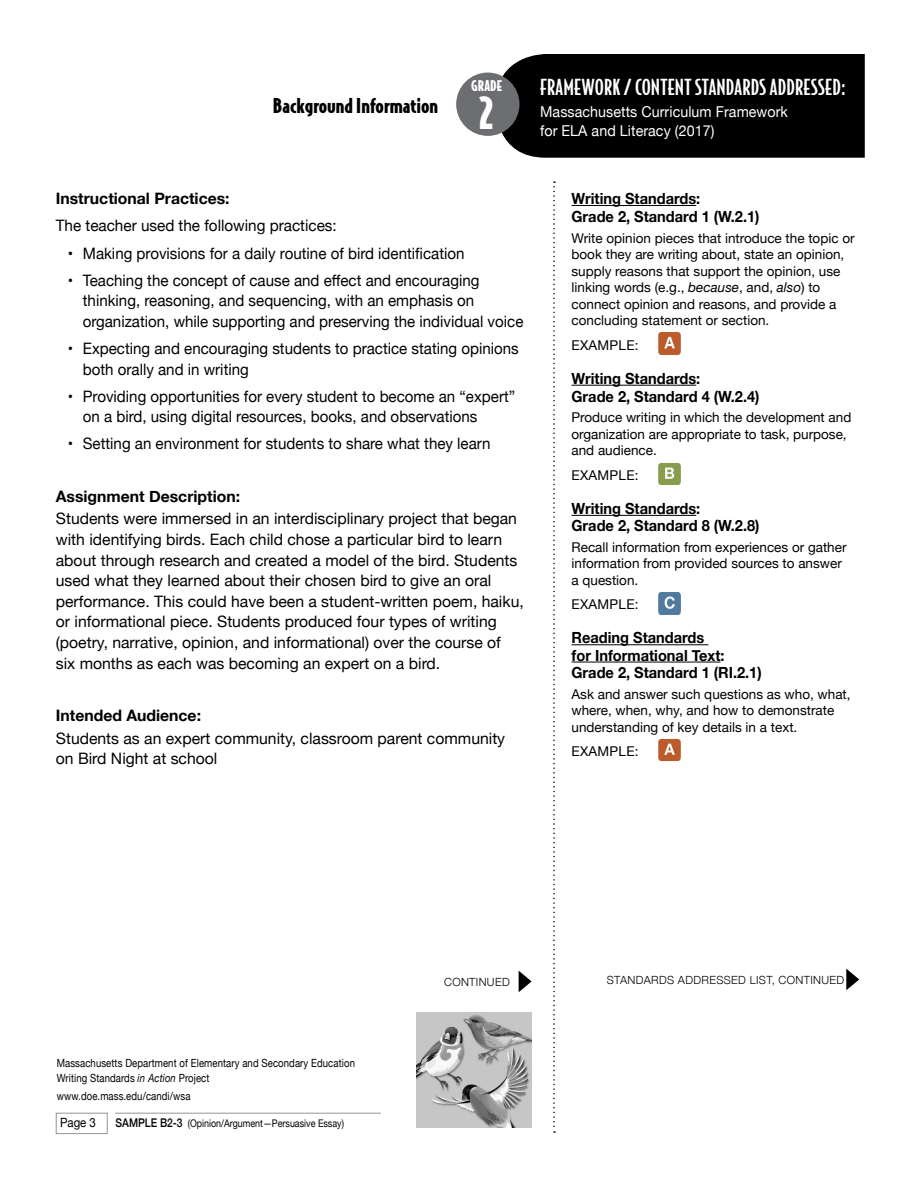
<style>
.page{position:relative;width:918px;height:1188px;background:#fff}
.page>*{position:absolute;margin:0;border:0;box-sizing:border-box;transform-origin:0 0}
.t1{font:900 42.3px "Bodega Sans";color:#fff}
.t2{font:500 21px "Bodega Sans";letter-spacing:.01em;color:#fff;scale:1.05 1}
.t3{font:900 19.5px "Bodega Sans";color:#000;scale:1.05 1}
.t4{font:15.75px/20.7px "Helvetica Neue";color:#000}
.t5{font:15.75px/20.7px "Helvetica Neue";color:#000;scale:.96 1}
.t6{font:700 15.75px "Helvetica Neue";color:#000}
.t7{font:700 15.3px/17.2px "Helvetica Neue";color:#000;scale:.95 1}
.t8{font:15px/18.8px "Helvetica Neue";letter-spacing:.005em;color:#fff;scale:.95 1}
.t9{font:900 14.1px "Bodega Sans";color:#fff}
.t10{font:13.5px/16.5px "Helvetica Neue";color:#000}
.t11{font:13.5px "Helvetica Neue";letter-spacing:.02em;color:#000}
.t12{font:12.75px "Helvetica Neue";color:#000;scale:.9 1}
.t13{font:11.25px/15px "Helvetica Neue";letter-spacing:.01em;color:#000;scale:.85 1}
.t14{font:300 11.25px "Helvetica Neue";letter-spacing:.03em;color:#000}
.t15{font:10.5px "Helvetica Neue";color:#000;scale:.85 1}
.s1{font-style:italic}
.s2{font-weight:500;font-size:12px}
</style>
<div class="page">
<svg style="left:553px;top:181px;width:2px;height:952px"></svg>
<div style="left:496px;top:54px;width:369px;height:104px;background:#000"></div>
<hr style="left:572px;top:205px;width:124px;height:1px;background:#000">
<hr style="left:572px;top:385px;width:124px;height:1px;background:#000">
<hr style="left:572px;top:515px;width:124px;height:1px;background:#000">
<hr style="left:572px;top:644px;width:136px;height:1px;background:#000">
<hr style="left:572px;top:662px;width:149px;height:1px;background:#000">
<img style="left:658px;top:332px;width:23px;height:24px">
<img style="left:658px;top:462px;width:23px;height:24px">
<img style="left:658px;top:592px;width:23px;height:23px">
<img style="left:658px;top:738px;width:23px;height:24px">
<div style="left:456px;top:73px;width:64px;height:63px;background:#6d6e71;border-radius:50%"></div>
<svg style="left:846px;top:969px;width:13px;height:21px"></svg>
<hr style="left:115px;top:1113px;width:266px;height:1px;background:#939598">
<div style="left:56px;top:1113px;width:52px;height:21px;border:1px solid #939598"></div>
<svg style="left:519px;top:971px;width:13px;height:21px"></svg>
<img style="left:416px;top:1013px;width:116px;height:114px">
<p class="t3" style="left:273px;top:92px;width:159px">Background Information</p>
<p class="t9" style="left:471px;top:76px;width:32px">GRADE</p>
<p class="t1" style="left:479px;top:84px;width:16px">2</p>
<p class="t2" style="left:540px;top:74px;width:293px">FRAMEWORK / CONTENT STANDARDS ADDRESSED:</p>
<p class="t8" style="left:540px;top:103px;width:262px">Massachusetts Curriculum Framework for ELA and Literacy (2017)</p>
<p class="t6" style="left:56px;top:186px;width:175px">Instructional Practices:</p>
<p class="t4" style="left:56px;top:216px;width:282px">The teacher used the following practices:</p>
<p class="t5" style="left:68px;top:244px;width:415px">• Making provisions for a daily routine of bird identification</p>
<p class="t5" style="left:83px;top:271px;width:460px;text-indent:-15px">• Teaching the concept of cause and effect and encouraging thinking, reasoning, and sequencing, with an emphasis on organization, while supporting and preserving the individual voice</p>
<p class="t5" style="left:83px;top:339px;width:456px;text-indent:-15px">• Expecting and encouraging students to practice stating opinions both orally and in writing</p>
<p class="t5" style="left:83px;top:387px;width:452px;text-indent:-15px">• Providing opportunities for every student to become an “expert” on a bird, using digital resources, books, and observations</p>
<p class="t5" style="left:68px;top:434px;width:442px">• Setting an environment for students to share what they learn</p>
<p class="t6" style="left:56px;top:484px;width:186px">Assignment Description:</p>
<p class="t4" style="left:56px;top:509px;width:469px">Students were immersed in an interdisciplinary project that began with identifying birds. Each child chose a particular bird to learn about through research and created a model of the bird. Students used what they learned about their chosen bird to give an oral performance. This could have been a student-written poem, haiku, or informational piece. Students produced four types of writing (poetry, narrative, opinion, and informational) over the course of six months as each was becoming an expert on a bird.</p>
<p class="t6" style="left:56px;top:703px;width:147px">Intended Audience:</p>
<p class="t4" style="left:56px;top:728px;width:451px">Students as an expert community, classroom parent community on Bird Night at school</p>
<p class="t7" style="left:572px;top:190px;width:199px;line-height:18px">Writing Standards:<br>Grade 2, Standard 1 (W.2.1)</p>
<p class="t10" style="left:572px;top:231px;width:285px">Write opinion pieces that introduce the topic or book they are writing about, state an opinion, supply reasons that support the opinion, use linking words (e.g., <span class="s1">because</span>, and, <span class="s1">also</span>) to connect opinion and reasons, and provide a concluding statement or section.</p>
<p class="t11" style="left:572px;top:335px;width:69px">EXAMPLE:</p>
<p class="t7" style="left:572px;top:370px;width:199px;line-height:18px">Writing Standards:<br>Grade 2, Standard 4 (W.2.4)</p>
<p class="t10" style="left:572px;top:410px;width:281px">Produce writing in which the development and organization are appropriate to task, purpose, and audience.</p>
<p class="t11" style="left:572px;top:465px;width:69px">EXAMPLE:</p>
<p class="t7" style="left:572px;top:500px;width:199px">Writing Standards:<br>Grade 2, Standard 8 (W.2.8)</p>
<p class="t10" style="left:572px;top:540px;width:277px">Recall information from experiences or gather information from provided sources to answer a question.</p>
<p class="t11" style="left:572px;top:595px;width:69px">EXAMPLE:</p>
<p class="t7" style="left:572px;top:630px;width:202px">Reading Standards<br>for Informational Text:<br>Grade 2, Standard 1 (RI.2.1)</p>
<p class="t10" style="left:572px;top:686px;width:281px">Ask and answer such questions as who, what, where, when, why, and how to demonstrate understanding of key details in a text.</p>
<p class="t11" style="left:572px;top:741px;width:69px">EXAMPLE:</p>
<p class="t13" style="left:57px;top:1056px;width:352px">Massachusetts Department of Elementary and Secondary Education<br>Writing Standards <span class="s1">in Action</span> Project</p>
<p class="t13" style="left:57px;top:1090px;width:159px">www.doe.mass.edu/candi/wsa</p>
<p class="t12" style="left:60px;top:1114px;width:41px">Page 3</p>
<p class="t15" style="left:116px;top:1116px;width:270px"><span class="s2">SAMPLE B2-3</span> (Opinion/Argument—Persuasive Essay)</p>
<p class="t14" style="left:444px;top:973px;width:67px">CONTINUED</p>
<p class="t14" style="left:607px;top:971px;width:239px">STANDARDS ADDRESSED LIST, CONTINUED</p>
</div>
